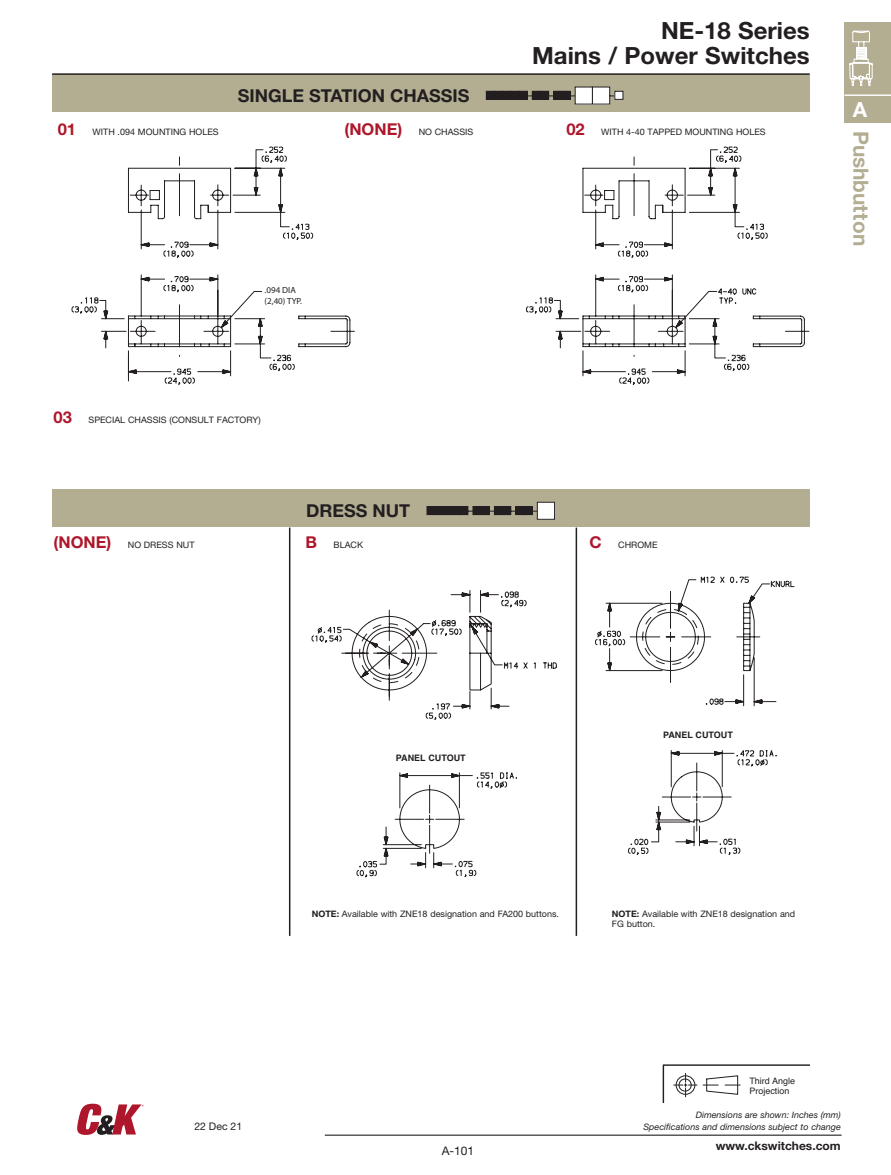
<style>
.page{position:relative;width:891px;height:1175px;background:#fff}
.page>*{position:absolute;margin:0;border:0;box-sizing:border-box;transform-origin:0 0}
.t1{font:700 23.7px/25.2px "Helvetica Neue LT Std";color:#231f20;text-align:right}
.t2{font:700 21px "Helvetica Neue";color:#b3ad92}
.t3{font:700 20.7px "Helvetica Neue";color:#fff}
.t4{font:700 17.85px "Helvetica Neue LT Std";color:#231f20}
.t5{font:700 11.85px "Helvetica Neue LT Std";color:#231f20}
.t6{font:11.85px "Helvetica Neue LT Std";color:#231f20}
.t7{font:10.5px "Helvetica Neue LT Std";color:#231f20}
.t8{font:8.85px/10.4px "Helvetica Neue LT Std";color:#231f20}
.t9{font:italic 8.85px/11.9px "Helvetica Neue LT Std";color:#231f20;text-align:right}
.t10{font:700 8.85px "Helvetica";color:#231f20}
.t11{font:8.85px/10.6px "Helvetica";color:#231f20}
.t12{font:8.85px/10.6px "Myriad Pro";color:#231f20}
.s1{font-weight:700;font-size:16.35px;color:#ae172b}
.s2{font-weight:700}
</style>
<div class="page">
<hr style="left:325px;top:1134px;width:517px;height:1px;background:#57585a">
<div style="left:845px;top:22px;width:46px;height:101px;background:#b3ad92"></div>
<hr style="left:845px;top:94px;width:46px;height:2px;background:#fff">
<svg style="left:849px;top:30px;width:24px;height:56px"></svg>
<svg style="left:77px;top:1103px;width:67px;height:31px"></svg>
<svg style="left:663px;top:1064px;width:147px;height:38px"></svg>
<div style="left:52px;top:74px;width:758px;height:37px;background:#b3ad92"></div>
<div style="left:486px;top:91px;width:8px;height:8px;background:#231f20"></div>
<div style="left:486px;top:91px;width:9px;height:9px;border:1px solid #231f20"></div>
<div style="left:494px;top:91px;width:9px;height:8px;background:#231f20"></div>
<div style="left:494px;top:91px;width:9px;height:9px;border:1px solid #231f20"></div>
<div style="left:503px;top:91px;width:8px;height:8px;background:#231f20"></div>
<div style="left:502px;top:91px;width:9px;height:9px;border:1px solid #231f20"></div>
<div style="left:511px;top:91px;width:8px;height:8px;background:#231f20"></div>
<div style="left:511px;top:91px;width:8px;height:9px;border:1px solid #231f20"></div>
<svg style="left:518px;top:91px;width:14px;height:9px"></svg>
<div style="left:532px;top:91px;width:8px;height:8px;background:#231f20"></div>
<div style="left:532px;top:91px;width:9px;height:9px;border:1px solid #231f20"></div>
<svg style="left:540px;top:91px;width:13px;height:9px"></svg>
<div style="left:554px;top:91px;width:8px;height:8px;background:#231f20"></div>
<div style="left:553px;top:91px;width:9px;height:9px;border:1px solid #231f20"></div>
<svg style="left:561px;top:91px;width:14px;height:9px"></svg>
<div style="left:575px;top:87px;width:17px;height:17px;background:#fff"></div>
<svg style="left:592px;top:87px;width:23px;height:17px"></svg>
<div style="left:615px;top:91px;width:8px;height:8px;background:#fff"></div>
<div style="left:614px;top:91px;width:9px;height:9px;border:1px solid #231f20"></div>
<div style="left:52px;top:489px;width:758px;height:37px;background:#b3ad92"></div>
<div style="left:427px;top:506px;width:8px;height:8px;background:#231f20"></div>
<div style="left:427px;top:506px;width:9px;height:9px;border:1px solid #231f20"></div>
<div style="left:435px;top:506px;width:8px;height:8px;background:#231f20"></div>
<div style="left:435px;top:506px;width:9px;height:9px;border:1px solid #231f20"></div>
<div style="left:443px;top:506px;width:9px;height:8px;background:#231f20"></div>
<div style="left:443px;top:506px;width:9px;height:9px;border:1px solid #231f20"></div>
<div style="left:452px;top:506px;width:8px;height:8px;background:#231f20"></div>
<div style="left:451px;top:506px;width:9px;height:9px;border:1px solid #231f20"></div>
<svg style="left:459px;top:506px;width:14px;height:9px"></svg>
<div style="left:473px;top:506px;width:8px;height:8px;background:#231f20"></div>
<div style="left:473px;top:506px;width:8px;height:9px;border:1px solid #231f20"></div>
<svg style="left:480px;top:506px;width:14px;height:9px"></svg>
<div style="left:494px;top:506px;width:9px;height:8px;background:#231f20"></div>
<div style="left:494px;top:506px;width:9px;height:9px;border:1px solid #231f20"></div>
<svg style="left:502px;top:506px;width:14px;height:9px"></svg>
<div style="left:516px;top:506px;width:8px;height:8px;background:#231f20"></div>
<div style="left:516px;top:506px;width:8px;height:9px;border:1px solid #231f20"></div>
<svg style="left:523px;top:506px;width:14px;height:9px"></svg>
<div style="left:537px;top:502px;width:18px;height:17px;background:#fff"></div>
<div style="left:537px;top:502px;width:18px;height:17px;border:1px solid #231f20"></div>
<svg style="left:72px;top:156px;width:283px;height:229px"></svg>
<svg style="left:209px;top:146px;width:110px;height:186px"></svg>
<div style="left:263px;top:285px;width:62px;height:22px;background:#fff"></div>
<svg style="left:526px;top:156px;width:283px;height:229px"></svg>
<svg style="left:673px;top:146px;width:95px;height:186px"></svg>
<svg style="left:312px;top:590px;width:245px;height:130px"></svg>
<svg style="left:357px;top:772px;width:160px;height:105px"></svg>
<svg style="left:595px;top:577px;width:199px;height:129px"></svg>
<svg style="left:628px;top:750px;width:149px;height:105px"></svg>
<hr style="left:576px;top:527px;width:1px;height:409px;background:#231f20">
<hr style="left:289px;top:527px;width:1px;height:409px;background:#231f20">
<hr style="left:52px;top:73px;width:758px;height:2px;background:#231f20">
<h3 class="t4" style="left:238px;top:84px;width:233px">SINGLE STATION CHASSIS</h3>
<h1 class="t1" style="left:532px;top:18px;width:279px">NE-18 Series<br>Mains / Power Switches</h1>
<p class="t8" style="left:58px;top:126px;width:163px"><span class="s1">01</span> WITH .094 MOUNTING HOLES</p>
<p class="t8" style="left:345px;top:126px;width:130px"><span class="s1">(NONE)</span> NO CHASSIS</p>
<p class="t8" style="left:566px;top:126px;width:201px"><span class="s1">02</span> WITH 4-40 TAPPED MOUNTING HOLES</p>
<p class="t12" style="left:265px;top:284px;width:39px">.094 DIA (2,40) TYP.</p>
<p class="t8" style="left:54px;top:414px;width:209px"><span class="s1">03</span> SPECIAL CHASSIS (CONSULT FACTORY)</p>
<h3 class="t4" style="left:306px;top:499px;width:106px">DRESS NUT</h3>
<p class="t8" style="left:54px;top:540px;width:142px"><span class="s1">(NONE)</span> NO DRESS NUT</p>
<p class="t8" style="left:306px;top:540px;width:59px"><span class="s1">B</span> BLACK</p>
<p class="t8" style="left:589px;top:540px;width:70px"><span class="s1">C</span> CHROME</p>
<h3 class="t3" style="left:853px;top:96px;width:16px">A</h3>
<h2 class="t2" style="left:874px;top:131px;width:116px;rotate:90deg">Pushbutton</h2>
<p class="t7" style="left:194px;top:1119px;width:49px">22 Dec 21</p>
<p class="t10" style="left:396px;top:751px;width:71px">PANEL CUTOUT</p>
<p class="t10" style="left:663px;top:729px;width:71px">PANEL CUTOUT</p>
<p class="t8" style="left:312px;top:908px;width:249px"><span class="s2">NOTE:</span> Available with ZNE18 designation and FA200 buttons.</p>
<p class="t8" style="left:612px;top:908px;width:185px"><span class="s2">NOTE:</span> Available with ZNE18 designation and<br>FG button.</p>
<h3 class="t6" style="left:442px;top:1143px;width:34px">A-101</h3>
<p class="t11" style="left:749px;top:1075px;width:47px">Third Angle<br>Projection</p>
<p class="t9" style="left:643px;top:1108px;width:199px">Dimensions are shown: Inches (mm)<br>Specifications and dimensions subject to change</p>
<h3 class="t5" style="left:716px;top:1138px;width:127px">www.ckswitches.com</h3>
</div>
